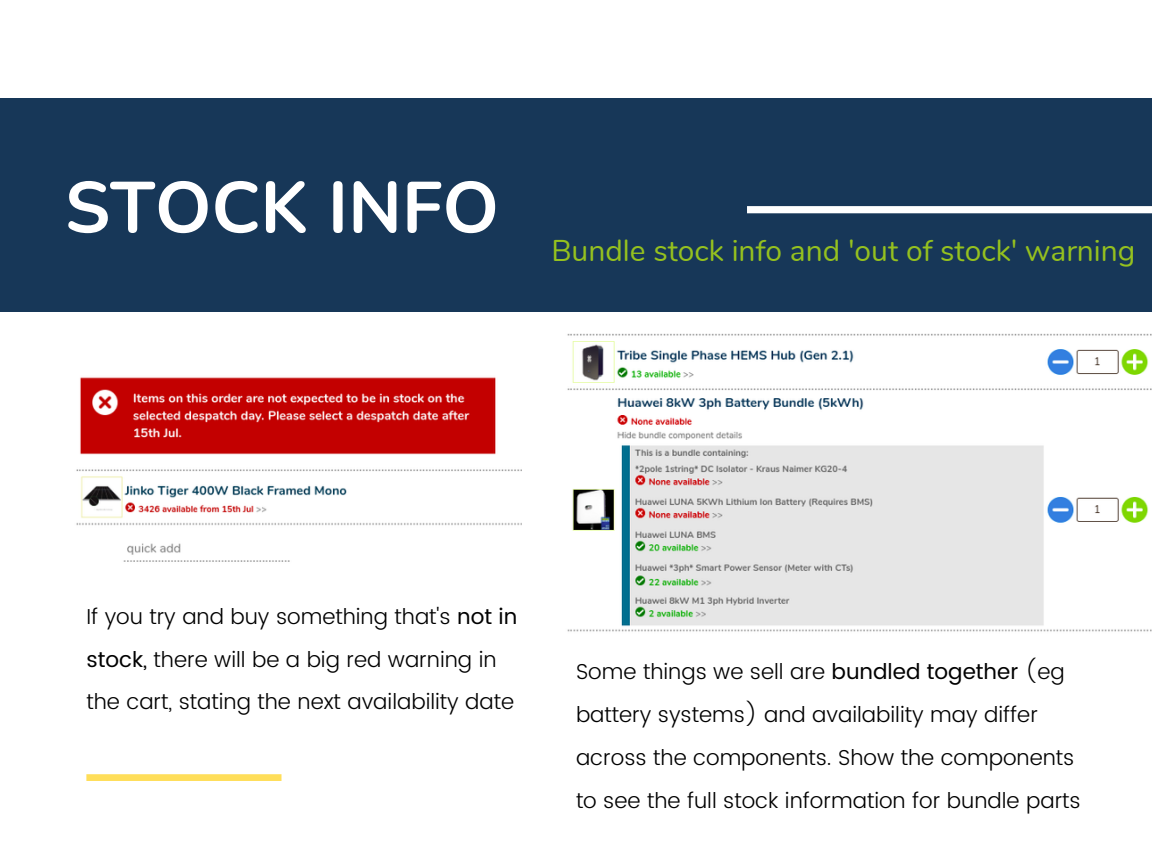
<style>
.page{position:relative;width:1152px;height:864px;background:#fff}
.page>*{position:absolute;margin:0;border:0;box-sizing:border-box;transform-origin:0 0}
.t1{font:700 72px "Nunito";color:#fff}
.t2{font:30px "Nunito";color:#95c11f}
.t3{font:300 21.6px/42.8px "Poppins";color:#000}
.s1{font-weight:400}
</style>
<div class="page">
<div style="left:0;top:98px;width:1152px;height:213px;background:#173758"></div>
<div style="left:747px;top:206px;width:405px;height:7px;background:#fff"></div>
<div style="left:86px;top:774px;width:196px;height:7px;background:#ffde59"></div>
<img style="left:76px;top:377px;width:446px;height:185px">
<img style="left:567px;top:333px;width:585px;height:299px">
<p class="t1" style="left:65px;top:160px;width:436px">STOCK INFO</p>
<p class="t2" style="left:551px;top:230px;width:586px">Bundle stock info and 'out of stock' warning</p>
<p class="t3" style="left:86px;top:595px;width:432px">If you try and buy something that's <span class="s1">not in stock,</span> there will be a big red warning in the cart, stating the next availability date</p>
<p class="t3" style="left:576px;top:651px;width:506px">Some things we sell are <span class="s1">bundled together</span> (eg battery systems) and availability may differ across the components. Show the components to see the full stock information for bundle parts</p>
</div>
